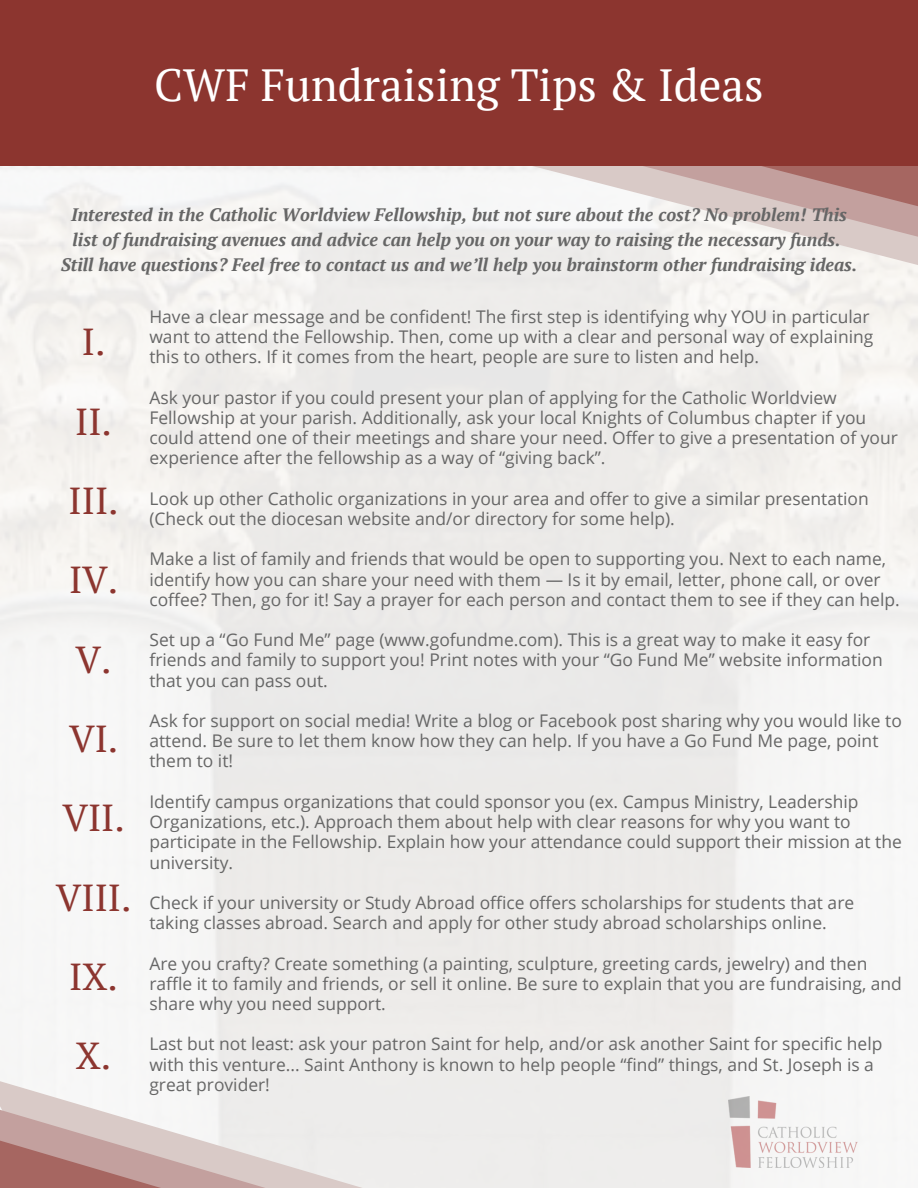
<style>
.page{position:relative;width:918px;height:1188px;background:#fff}
.page>*{position:absolute;margin:0;border:0;box-sizing:border-box;transform-origin:0 0}
.t1{font:45px "PT Serif";color:#fff}
.t2{font:37.5px "PT Serif";color:#8c352f}
.t3{font:italic 700 18px/24.8px "PT Serif";color:#666}
.t4{font:17.4px/20.2px "Open Sans";color:#666}
</style>
<div class="page">
<svg style="left:478px;top:166px;width:440px;height:354px;fill:#edebe9"></svg>
<svg style="left:515px;top:166px;width:403px;height:335px;fill:#edebe9"></svg>
<svg style="left:588px;top:166px;width:330px;height:323px;fill:#f0eeeb"></svg>
<div style="left:0;top:0;width:918px;height:166px;background:#8c352f"></div>
<svg style="left:0;top:872px;width:564px;height:316px;fill:#edebe9"></svg>
<svg style="left:0;top:890px;width:527px;height:298px;background:#edecea"></svg>
<svg style="left:0;top:899px;width:453px;height:289px;fill:#edeceb"></svg>
<img style="left:729px;top:1096px;width:129px;height:71px">
<p class="t1" style="left:154px;top:55px;width:611px">CWF Fundraising Tips &amp; Ideas</p>
<p class="t3" style="left:71px;top:202px;width:777px">Interested in the Catholic Worldview Fellowship, but not sure about the cost? No problem! This list of fundraising avenues and advice can help you on your way to raising the necessary funds.</p>
<p class="t3" style="left:61px;top:252px;width:798px">Still have questions? Feel free to contact us and we’ll help you brainstorm other fundraising ideas.</p>
<p class="t2" style="left:82px;top:316px;width:25px">I.</p>
<p class="t2" style="left:75px;top:396px;width:38px">II.</p>
<p class="t2" style="left:69px;top:475px;width:52px">III.</p>
<p class="t2" style="left:69px;top:554px;width:51px">IV.</p>
<p class="t2" style="left:76px;top:634px;width:38px">V.</p>
<p class="t2" style="left:69px;top:713px;width:51px">VI.</p>
<p class="t2" style="left:62px;top:792px;width:64px">VII.</p>
<p class="t2" style="left:56px;top:872px;width:77px">VIII.</p>
<p class="t2" style="left:69px;top:951px;width:50px">IX.</p>
<p class="t2" style="left:76px;top:1030px;width:37px">X.</p>
<p class="t4" style="left:149px;top:306px;width:725px">Have a clear message and be confident! The first step is identifying why YOU in particular want to attend the Fellowship. Then, come up with a clear and personal way of explaining this to others. If it comes from the heart, people are sure to listen and help.</p>
<p class="t4" style="left:149px;top:387px;width:750px">Ask your pastor if you could present your plan of applying for the Catholic Worldview Fellowship at your parish. Additionally, ask your local Knights of Columbus chapter if you could attend one of their meetings and share your need. Offer to give a presentation of your experience after the fellowship as a way of “giving back”.</p>
<p class="t4" style="left:149px;top:488px;width:721px">Look up other Catholic organizations in your area and offer to give a similar presentation (Check out the diocesan website and/or directory for some help).</p>
<p class="t4" style="left:149px;top:548px;width:752px">Make a list of family and friends that would be open to supporting you. Next to each name, identify how you can share your need with them — Is it by email, letter, phone call, or over coffee? Then, go for it! Say a prayer for each person and contact them to see if they can help.</p>
<p class="t4" style="left:149px;top:629px;width:735px">Set up a “Go Fund Me” page (www.gofundme.com). This is a great way to make it easy for friends and family to support you! Print notes with your “Go Fund Me” website information that you can pass out.</p>
<p class="t4" style="left:149px;top:710px;width:754px">Ask for support on social media! Write a blog or Facebook post sharing why you would like to attend. Be sure to let them know how they can help. If you have a Go Fund Me page, point them to it!</p>
<p class="t4" style="left:149px;top:791px;width:754px">Identify campus organizations that could sponsor you (ex. Campus Ministry, Leadership Organizations, etc.). Approach them about help with clear reasons for why you want to participate in the Fellowship. Explain how your attendance could support their mission at the university.</p>
<p class="t4" style="left:149px;top:892px;width:706px">Check if your university or Study Abroad office offers scholarships for students that are taking classes abroad. Search and apply for other study abroad scholarships online.</p>
<p class="t4" style="left:149px;top:953px;width:754px">Are you crafty? Create something (a painting, sculpture, greeting cards, jewelry) and then raffle it to family and friends, or sell it online. Be sure to explain that you are fundraising, and share why you need support.</p>
<p class="t4" style="left:149px;top:1034px;width:735px">Last but not least: ask your patron Saint for help, and/or ask another Saint for specific help with this venture... Saint Anthony is known to help people “find” things, and St. Joseph is a great provider!</p>
</div>
